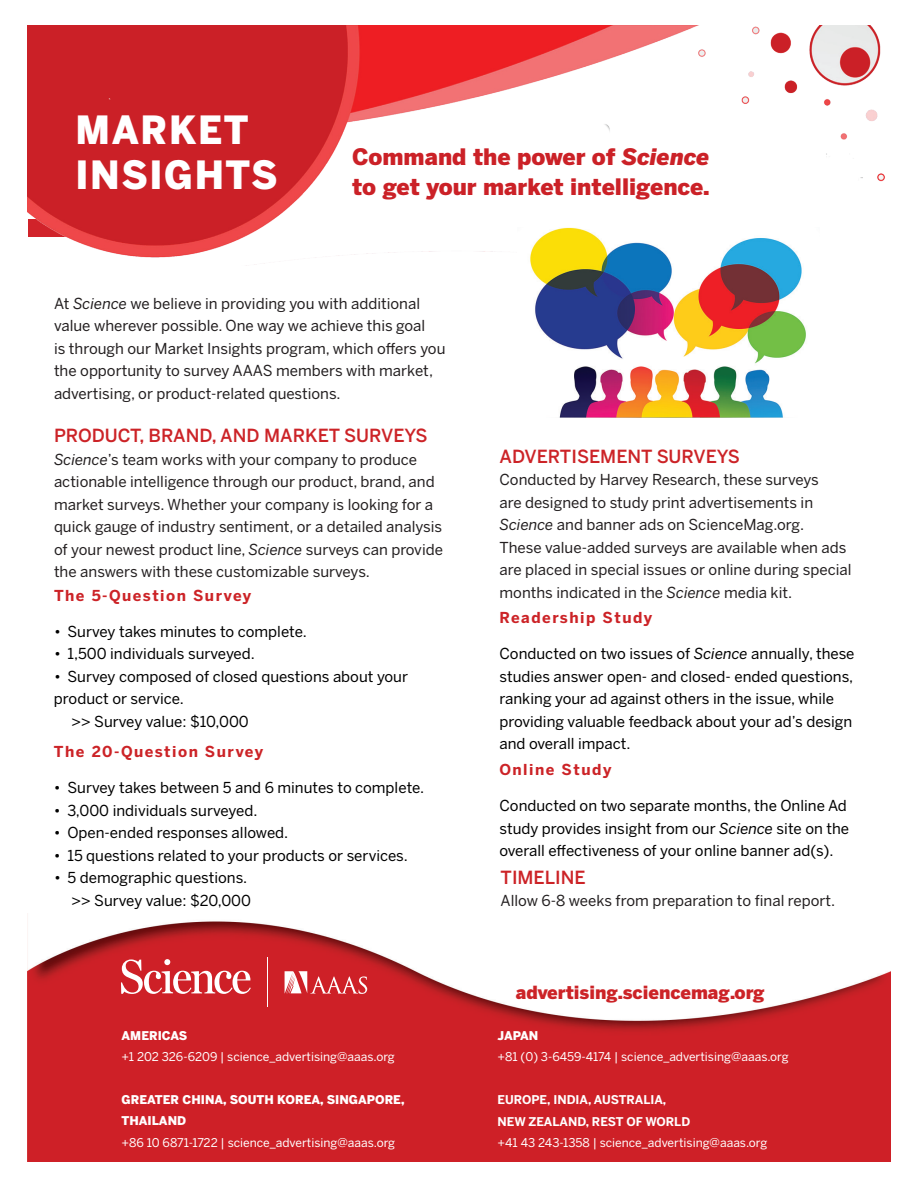
<style>
.page{position:relative;width:918px;height:1188px;background:#fff}
.page>*{position:absolute;margin:0;border:0;box-sizing:border-box;transform-origin:0 0}
.t1{font:900 38.7px/45px "Benton Sans";letter-spacing:.04em;color:#fff}
.t2{font:900 22.5px/30px "Benton Sans";color:#cb2127}
.t3{font:500 18px "Benton Sans";color:#cc2327}
.t4{font:900 18px "Benton Sans";color:#cc2327}
.t5{font:15px/22.5px "Benton Sans";color:#231f20}
.t6{font:15px/22.5px "Benton Sans";color:#000}
.t7{font:700 15px "Benton Sans";letter-spacing:.1em;color:#cc2327}
.t8{font:12px "Benton Sans";color:#fff}
.t9{font:900 12px/21.5px "Benton Sans";color:#fff}
.t10{font:700 12px/21.5px "Benton Sans";color:#fff}
.s1{font-style:italic}
</style>
<div class="page">
<img style="left:27px;top:914px;width:864px;height:247px">
<img style="left:27px;top:26px;width:858px;height:240px">
<svg style="left:121px;top:959px;width:130px;height:35px"></svg>
<svg style="left:285px;top:971px;width:82px;height:23px"></svg>
<hr style="left:267px;top:957px;width:1px;height:49px;background:#fff">
<img style="left:517px;top:228px;width:302px;height:190px">
<h1 class="t1" style="left:76px;top:108px;width:204px">MARKET<br>INSIGHTS</h1>
<h2 class="t2" style="left:352px;top:142px;width:359px">Command the power of <span class="s1">Science </span>to get your market intelligence.</h2>
<p class="t5" style="left:54px;top:292px;width:393px">At <span class="s1">Science</span> we believe in providing you with additional value wherever possible. One way we achieve this goal<br>is through our Market Insights program, which offers you the opportunity to survey AAAS members with market, advertising, or product-related questions.</p>
<p class="t3" style="left:54px;top:425px;width:375px">PRODUCT, BRAND, AND MARKET SURVEYS</p>
<p class="t5" style="left:54px;top:448px;width:391px"><span class="s1">Science</span>’s team works with your company to produce actionable intelligence through our product, brand, and market surveys. Whether your company is looking for a quick gauge of industry sentiment, or a detailed analysis of your newest product line, <span class="s1">Science</span> surveys can provide the answers with these customizable surveys.</p>
<p class="t7" style="left:54px;top:586px;width:199px">The 5-Question Survey</p>
<p class="t6" style="left:54px;top:620px;width:254px">• Survey takes minutes to complete.</p>
<p class="t6" style="left:54px;top:643px;width:202px">• 1,500 individuals surveyed.</p>
<p class="t6" style="left:54px;top:665px;width:356px">• Survey composed of closed questions about your</p>
<p class="t6" style="left:54px;top:688px;width:131px">product or service.</p>
<p class="t6" style="left:72px;top:710px;width:179px">&gt;&gt; Survey value: $10,000</p>
<p class="t7" style="left:54px;top:742px;width:211px">The 20-Question Survey</p>
<p class="t6" style="left:54px;top:777px;width:372px">• Survey takes between 5 and 6 minutes to complete.</p>
<p class="t6" style="left:54px;top:799px;width:205px">• 3,000 individuals surveyed.</p>
<p class="t6" style="left:54px;top:822px;width:236px">• Open-ended responses allowed.</p>
<p class="t6" style="left:54px;top:844px;width:355px">• 15 questions related to your products or services.</p>
<p class="t6" style="left:54px;top:867px;width:199px;text-align:right">• 5 demographic questions. &gt;&gt; Survey value: $20,000</p>
<p class="t9" style="left:122px;top:1025px;width:67px">AMERICAS</p>
<p class="t8" style="left:122px;top:1049px;width:275px">+1 202 326-6209 | science_advertising@aaas.org</p>
<p class="t9" style="left:122px;top:1089px;width:285px">GREATER CHINA, SOUTH KOREA, SINGAPORE,<br>THAILAND</p>
<p class="t8" style="left:122px;top:1135px;width:275px">+86 10 6871-1722 | science_advertising@aaas.org</p>
<p class="t3" style="left:500px;top:445px;width:242px">ADVERTISEMENT SURVEYS</p>
<p class="t5" style="left:500px;top:469px;width:354px">Conducted by Harvey Research, these surveys<br>are designed to study print advertisements in <span class="s1">Science</span> and banner ads on ScienceMag.org.<br>These value-added surveys are available when ads are placed in special issues or online during special months indicated in the <span class="s1">Science</span> media kit.</p>
<p class="t7" style="left:500px;top:608px;width:154px">Readership Study</p>
<p class="t6" style="left:500px;top:643px;width:357px">Conducted on two issues of <span class="s1">Science</span> annually, these studies answer open- and closed- ended questions, ranking your ad against others in the issue, while providing valuable feedback about your ad’s design and overall impact.</p>
<p class="t7" style="left:500px;top:760px;width:113px">Online Study</p>
<p class="t6" style="left:500px;top:795px;width:351px">Conducted on two separate months, the Online Ad study provides insight from our <span class="s1">Science</span> site on the overall effectiveness of your online banner ad(s).</p>
<p class="t3" style="left:501px;top:866px;width:87px">TIMELINE</p>
<p class="t5" style="left:501px;top:890px;width:336px">Allow 6-8 weeks from preparation to final report.</p>
<p class="t4" style="left:516px;top:981px;width:250px">advertising.sciencemag.org</p>
<p class="t9" style="left:498px;top:1025px;width:42px">JAPAN</p>
<p class="t8" style="left:498px;top:1050px;width:293px">+81 (0) 3-6459-4174 | science_advertising@aaas.org</p>
<p class="t10" style="left:498px;top:1089px;width:194px">EUROPE, INDIA, AUSTRALIA,<br>NEW ZEALAND, REST OF WORLD</p>
<p class="t8" style="left:498px;top:1135px;width:271px">+41 43 243-1358 | science_advertising@aaas.org</p>
</div>
